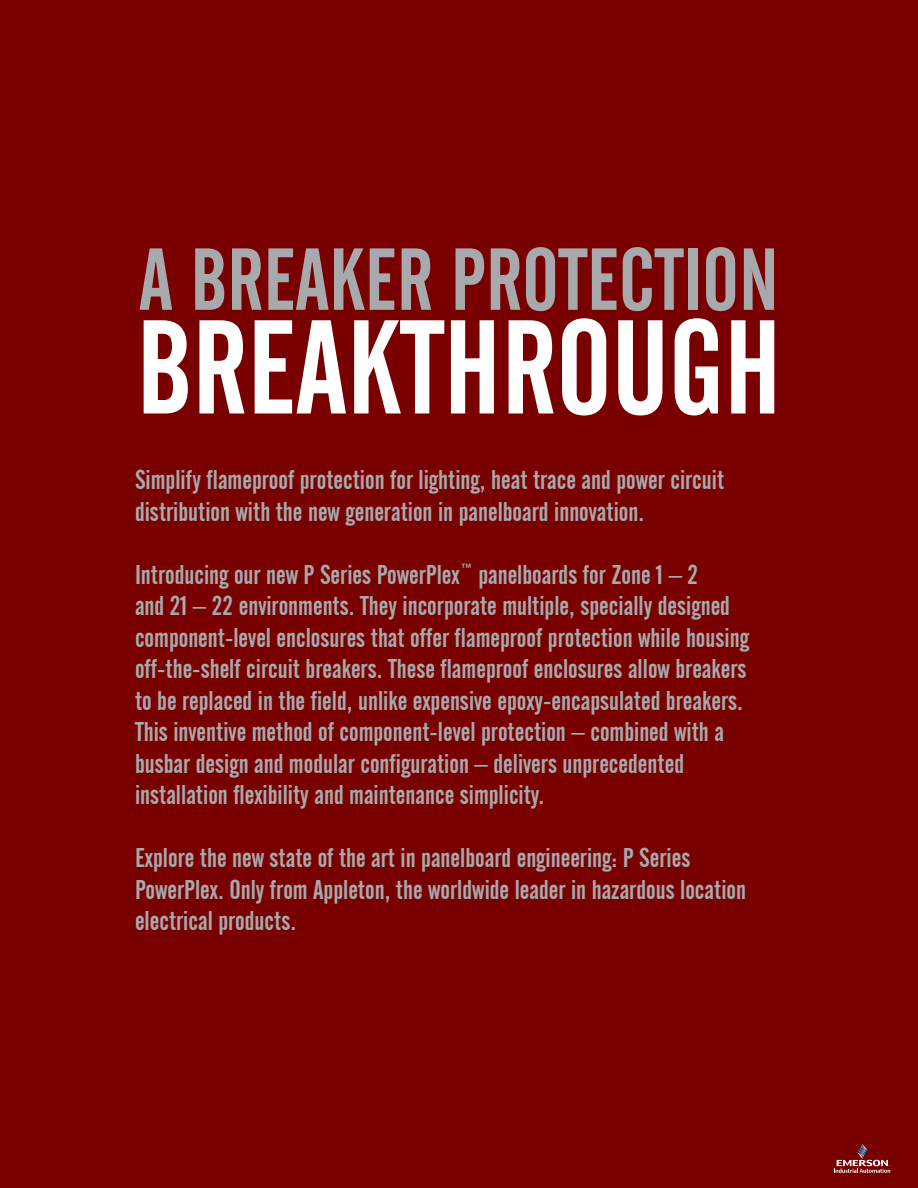
<style>
.page{position:relative;width:918px;height:1188px;background:#790000}
.page>*{position:absolute;margin:0;border:0;box-sizing:border-box;transform-origin:0 0}
.t1{font:132px "Alternate Gothic No 2 BT";color:#fff}
.t2{font:87px "Alternate Gothic No 2 BT";color:#a7a9ac}
.t3{font:27px/31.5px "Alternate Gothic No 2 BT";color:#a7a9ac}
</style>
<div class="page">
<hr style="left:0;top:668px;width:1px;height:212px;background:#000">
<svg style="left:834px;top:1144px;width:57px;height:29px"></svg>
<h2 class="t2" style="left:139px;top:231px;width:641px">A BREAKER PROTECTION</h2>
<h1 class="t1" style="left:136px;top:294px;width:647px">BREAKTHROUGH</h1>
<p class="t3" style="left:135px;top:464px;width:591px">Simplify flameproof protection for lighting, heat trace and power circuit distribution with the new generation in panelboard innovation.</p>
<p class="t3" style="left:135px;top:559px;width:616px">Introducing our new P Series PowerPlex<sup>™</sup> panelboards for Zone 1 – 2<br>and 21 – 22 environments. They incorporate multiple, specially designed component-level enclosures that offer flameproof protection while housing off-the-shelf circuit breakers. These flameproof enclosures allow breakers to be replaced in the field, unlike expensive epoxy-encapsulated breakers.<br>This inventive method of component-level protection – combined with a busbar design and modular configuration – delivers unprecedented installation flexibility and maintenance simplicity.</p>
<p class="t3" style="left:135px;top:843px;width:613px">Explore the new state of the art in panelboard engineering: P Series<br>PowerPlex. Only from Appleton, the worldwide leader in hazardous location electrical products.</p>
</div>
